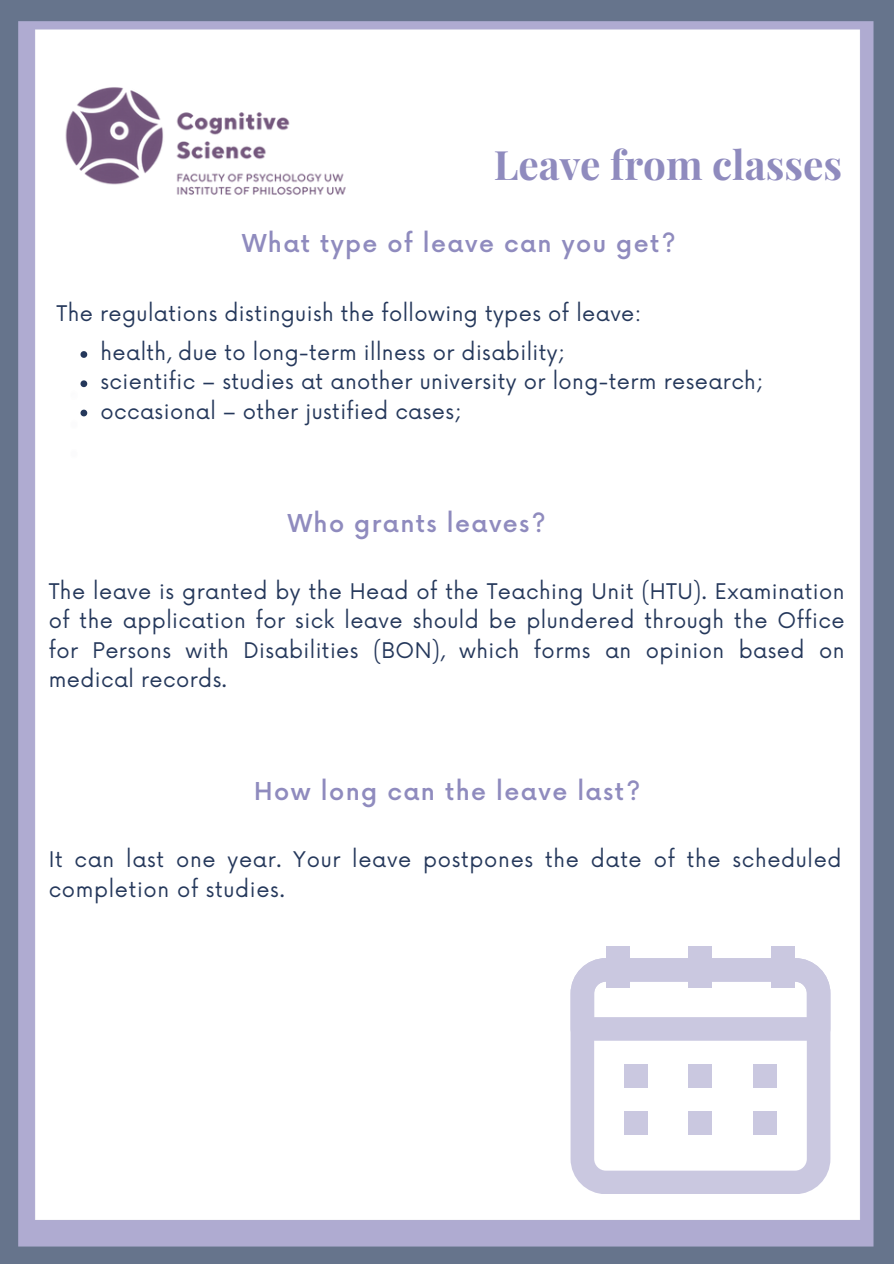
<style>
.page{position:relative;width:894px;height:1264px;background:#fff}
.page>*{position:absolute;margin:0;border:0;box-sizing:border-box;transform-origin:0 0}
.t1{font:700 40.5px "Playfair Display";color:#8f8bbe}
.t2{font:500 24px "Now";letter-spacing:.06em;color:#8f8bbe}
.t3{font:21px/29.2px "Now";letter-spacing:.02em;color:#25385b}
</style>
<div class="page">
<img style="left:0;top:0;width:893px;height:1263px">
<img style="left:56px;top:68px;width:303px;height:145px">
<div style="left:60px;top:384px;width:25px;height:46px;background:#fff"></div>
<div style="left:69px;top:393px;width:20px;height:20px;background:#fff"></div>
<div style="left:68px;top:373px;width:20px;height:21px;background:#fff"></div>
<div style="left:69px;top:387px;width:20px;height:21px;background:#fff"></div>
<div style="left:68px;top:410px;width:20px;height:21px;background:#fff"></div>
<div style="left:63px;top:445px;width:19px;height:20px;background:#fff"></div>
<svg style="left:570px;top:1040px;width:260px;height:153px"></svg>
<svg style="left:570px;top:958px;width:260px;height:82px"></svg>
<div style="left:605px;top:946px;width:24px;height:41px;background:#cac8e0"></div>
<div style="left:688px;top:946px;width:24px;height:41px;background:#cac8e0"></div>
<div style="left:771px;top:946px;width:23px;height:41px;background:#cac8e0"></div>
<div style="left:623px;top:1064px;width:24px;height:23px;background:#cac8e0"></div>
<div style="left:623px;top:1111px;width:24px;height:24px;background:#cac8e0"></div>
<div style="left:688px;top:1064px;width:24px;height:23px;background:#cac8e0"></div>
<div style="left:688px;top:1111px;width:24px;height:24px;background:#cac8e0"></div>
<div style="left:753px;top:1064px;width:24px;height:23px;background:#cac8e0"></div>
<div style="left:753px;top:1111px;width:24px;height:24px;background:#cac8e0"></div>
<svg style="left:80px;top:351px;width:7px;height:7px"></svg>
<svg style="left:80px;top:380px;width:7px;height:7px"></svg>
<svg style="left:80px;top:409px;width:7px;height:7px"></svg>
<p class="t1" style="left:493px;top:136px;width:350px">Leave from classes</p>
<h2 class="t2" style="left:242px;top:231px;width:435px">What type of leave can you get?</h2>
<p class="t3" style="left:56px;top:300px;width:586px">The regulations distinguish the following types of leave:</p>
<p class="t3" style="left:100px;top:339px;width:466px">health, due to long-term illness or disability;</p>
<h2 class="t3" style="left:100px;top:368px;width:664px">scientific – studies at another university or long-term research;</h2>
<p class="t3" style="left:100px;top:397px;width:362px">occasional – other justified cases;</p>
<p class="t2" style="left:287px;top:510px;width:260px">Who grants leaves?</p>
<p class="t3" style="left:49px;top:578px;width:797px;text-align:justify">The leave is granted by the Head of the Teaching Unit (HTU). Examination of the application for sick leave should be plundered through the Office for Persons with Disabilities (BON), which forms an opinion based on medical records.</p>
<h1 class="t2" style="left:254px;top:778px;width:387px">How long can the leave last?</h1>
<p class="t3" style="left:49px;top:846px;width:794px">It can last one year. Your leave postpones the date of the scheduled completion of studies.</p>
</div>
